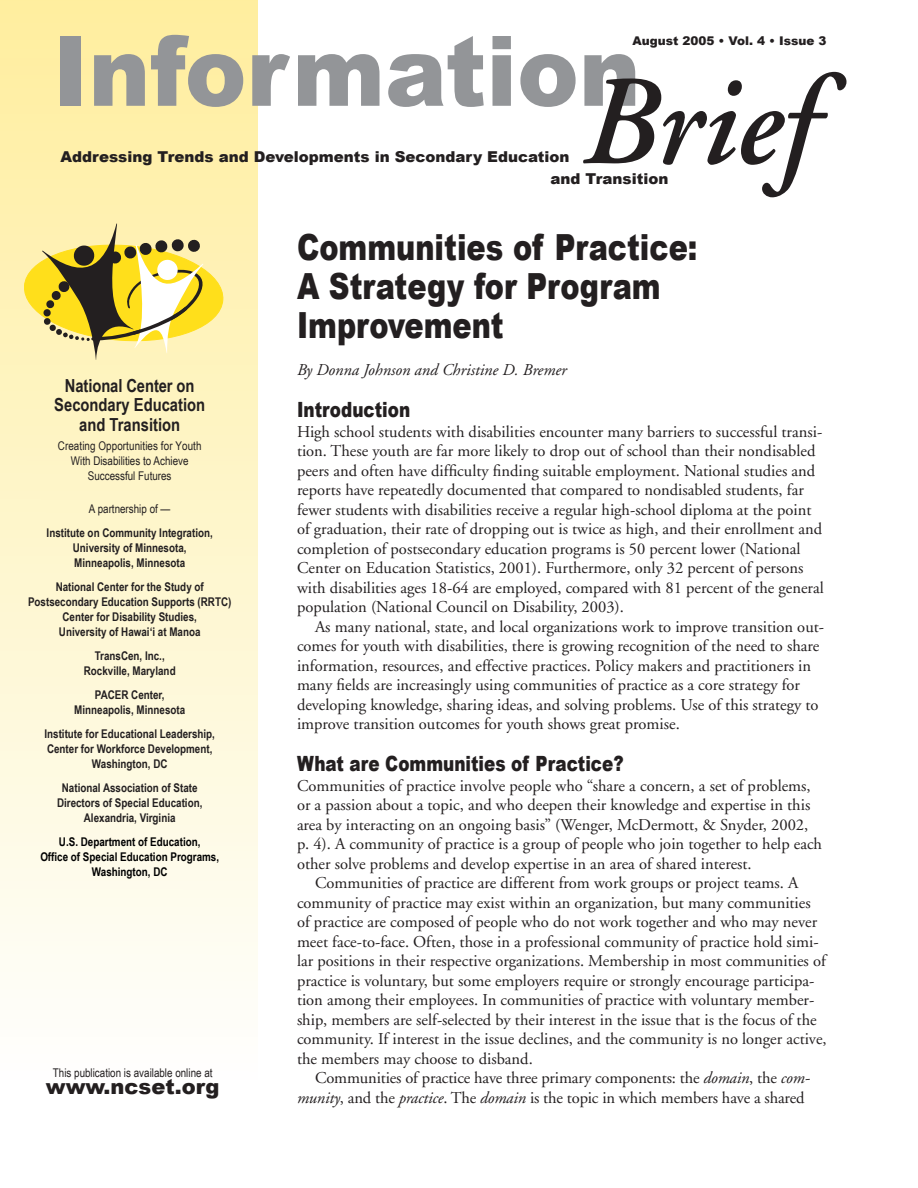
<style>
.page{position:relative;width:918px;height:1188px;background:#fff}
.page>*{position:absolute;margin:0;border:0;box-sizing:border-box;transform-origin:0 0}
.Hanging_indent{font:italic 600 127.5px "Adobe Garamond";color:#231f20;scale:.95 1}
.Hanging_indent-2{font:900 97.5px "Arial";color:#939598;scale:.95 1}
.Heading_1{font:900 36px/39px "Arial";color:#231f20;scale:.8 1}
.Heading_2{font:900 21px "Arial";color:#231f20;scale:.8 1}
.Heading_2-2{font:900 21px "Arial";color:#231f20}
.t1{font:700 18px/19.5px "Arial Narrow";color:#231f20;text-align:center}
.Body_text{font:16.5px/19.5px "Adobe Garamond";color:#231f20}
.Body_text_no_indent{font:16.5px/19.5px "Adobe Garamond";color:#231f20}
.Body_text_no_indent-2{font:italic 16.5px "Adobe Garamond";color:#231f20}
.Heading_3{font:900 15px "Arial";color:#231f20}
.t2{font:700 12px/15px "Arial Narrow";color:#231f20;text-align:center}
.t3{font:12px/15px "Arial Narrow";color:#231f20;text-align:center}
.t4{font:700 12px/15px "Arial Narrow";color:#000;text-align:center}
.Heading_3-2{font:900 12px "Arial";color:#231f20}
.s1{font-style:italic}
</style>
<div class="page">
<svg style="left:0;top:0;width:258px;height:981px;background:#fef5ca"></svg>
<svg style="left:24px;top:224px;width:199px;height:136px;background:#d6c671"></svg>
<p class="Hanging_indent-2" style="left:52px;top:17px;width:621px">Information</p>
<p class="Heading_3-2" style="left:633px;top:34px;width:195px">August 2005 • Vol. 4 • Issue 3</p>
<p class="Hanging_indent" style="left:582px;top:53px;width:246px">Brief</p>
<p class="Heading_3" style="left:60px;top:149px;width:511px">Addressing Trends and Developments in Secondary Education</p>
<p class="Heading_3" style="left:550px;top:170px;width:119px">and Transition</p>
<p class="t1" style="left:54px;top:376px;width:152px">National Center on<br>Secondary Education and Transition</p>
<p class="t3" style="left:58px;top:439px;width:145px">Creating Opportunities for Youth<br>With Disabilities to Achieve<br>Successful Futures</p>
<p class="t3" style="left:89px;top:502px;width:83px">A partnership of —</p>
<p class="t2" style="left:47px;top:526px;width:168px">Institute on Community Integration,<br>University of Minnesota,<br>Minneapolis, Minnesota</p>
<p class="t2" style="left:28px;top:580px;width:205px">National Center for the Study of Postsecondary Education Supports (RRTC)<br>Center for Disability Studies,<br>University of Hawai‘i at Manoa</p>
<p class="t2" style="left:84px;top:649px;width:93px">TransCen, Inc.,<br>Rockville, Maryland</p>
<p class="t2" style="left:74px;top:688px;width:113px">PACER Center,<br>Minneapolis, Minnesota</p>
<p class="t2" style="left:44px;top:727px;width:172px">Institute for Educational Leadership,<br>Center for Workforce Development,<br>Washington, DC</p>
<p class="t2" style="left:57px;top:781px;width:147px">National Association of State<br>Directors of Special Education,<br>Alexandria, Virginia</p>
<p class="t4" style="left:40px;top:835px;width:180px">U.S. Department of Education,<br>Office of Special Education Programs,<br>Washington, DC</p>
<p class="t3" style="left:53px;top:1065px;width:161px">This publication is available online at</p>
<p class="Heading_2-2" style="left:46px;top:1074px;width:175px">www.ncset.org</p>
<p class="Heading_1" style="left:297px;top:228px;width:502px">Communities of Practice:<br>A Strategy for Program<br>Improvement</p>
<p class="Body_text_no_indent-2" style="left:297px;top:361px;width:271px">By Donna Johnson and Christine D. Bremer</p>
<p class="Heading_2" style="left:297px;top:398px;width:143px">Introduction</p>
<p class="Body_text_no_indent" style="left:297px;top:422px;width:528px">High school students with disabilities encounter many barriers to successful transi&shy;tion. These youth are far more likely to drop out of school than their nondisabled peers and often have difficulty finding suitable employment. National studies and reports have repeatedly documented that compared to nondisabled students, far fewer students with disabilities receive a regular high-school diploma at the point of graduation, their rate of dropping out is twice as high, and their enrollment and completion of postsecondary education programs is 50 percent lower (National Center on Education Statistics, 2001). Furthermore, only 32 percent of persons with disabilities ages 18-64 are employed, compared with 81 percent of the general population (National Council on Disability, 2003).</p>
<p class="Body_text" style="left:297px;top:617px;width:529px;text-indent:18px">As many national, state, and local organizations work to improve transition out&shy;comes for youth with disabilities, there is growing recognition of the need to share information, resources, and effective practices. Policy makers and practitioners in many fields are increasingly using communities of practice as a core strategy for developing knowledge, sharing ideas, and solving problems. Use of this strategy to improve transition outcomes for youth shows great promise.</p>
<p class="Heading_2" style="left:297px;top:752px;width:410px">What are Communities of Practice?</p>
<p class="Body_text_no_indent" style="left:297px;top:776px;width:527px">Communities of practice involve people who “share a concern, a set of problems, or a passion about a topic, and who deepen their knowledge and expertise in this area by interacting on an ongoing basis” (Wenger, McDermott, &amp; Snyder, 2002, p. 4). A community of practice is a group of people who join together to help each other solve problems and develop expertise in an area of shared interest.</p>
<p class="Body_text" style="left:297px;top:874px;width:531px;text-indent:18px">Communities of practice are different from work groups or project teams. A community of practice may exist within an organization, but many communities of practice are composed of people who do not work together and who may never meet face-to-face. Often, those in a professional community of practice hold simi&shy;lar positions in their respective organizations. Membership in most communities of practice is voluntary, but some employers require or strongly encourage participa&shy;tion among their employees. In communities of practice with voluntary member&shy;ship, members are self-selected by their interest in the issue that is the focus of the community. If interest in the issue declines, and the community is no longer active, the members may choose to disband.</p>
<p class="Body_text" style="left:297px;top:1069px;width:515px;text-indent:18px">Communities of practice have three primary components: the <span class="s1">domain</span>, the <span class="s1">com&shy;munity</span>, and the <span class="s1">practice</span>. The <span class="s1">domain</span> is the topic in which members have a shared</p>
</div>
